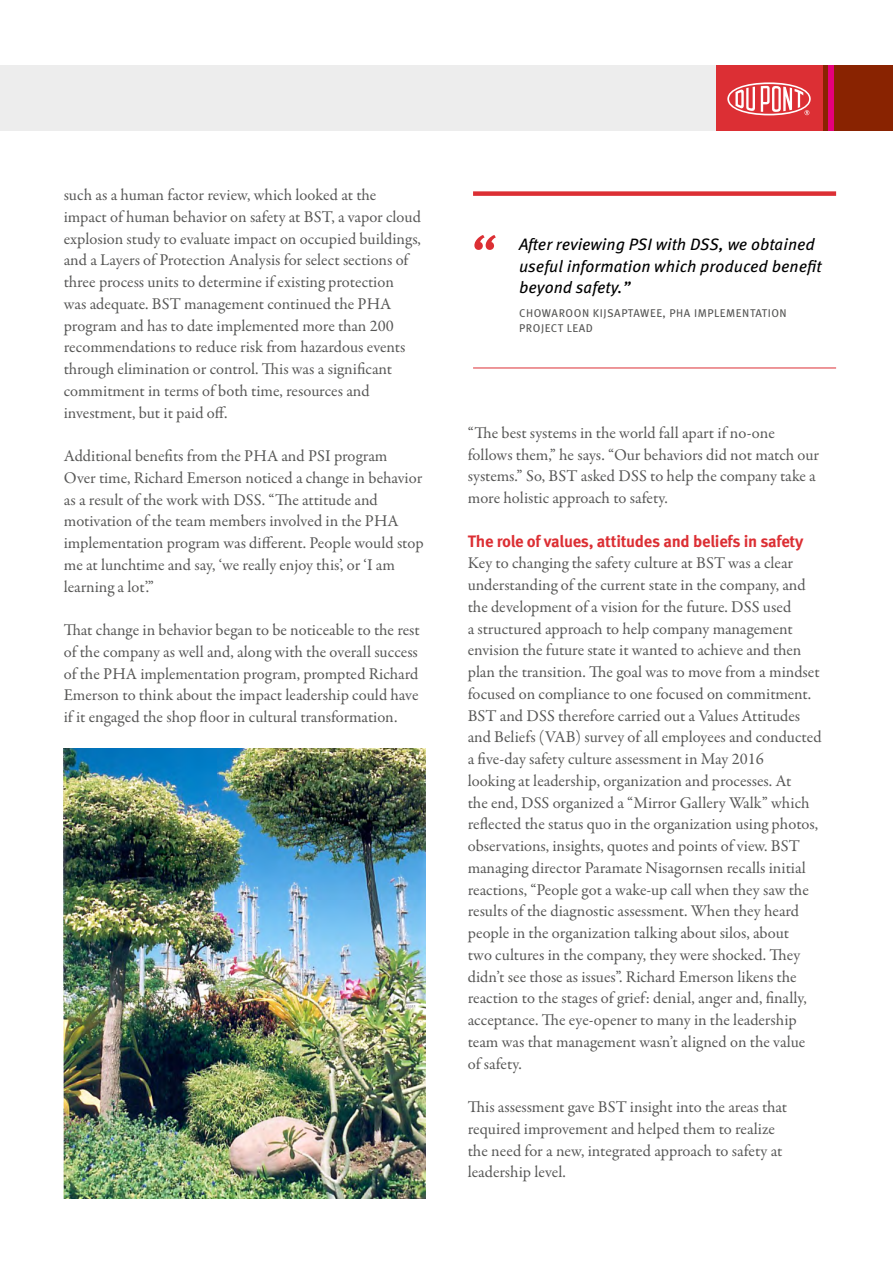
<style>
.page{position:relative;width:893px;height:1263px;background:#fff}
.page>*{position:absolute;margin:0;border:0;box-sizing:border-box;transform-origin:0 0}
.t1{font:italic 54px "Meta Pro";color:#dc2f34}
.t2{font:16.5px/21.8px "Garamond Premr Pro";color:#575756}
.t3{font:italic 16.5px/21.8px "Meta Pro";letter-spacing:.005em;color:#000}
.t4{font:700 16.5px "Meta OT";letter-spacing:-.015em;color:#dc2f34}
.t5{font:11.25px/15px "Meta Pro";letter-spacing:.05em;color:#575756}
</style>
<div class="page">
<div style="left:0;top:65px;width:892px;height:66px;background:#ededed"></div>
<div style="left:822px;top:65px;width:71px;height:66px;background:#892301"></div>
<div style="left:828px;top:65px;width:6px;height:66px;background:#e6007d"></div>
<div style="left:716px;top:65px;width:106px;height:66px;background:#dc2f34"></div>
<svg style="left:727px;top:82px;width:84px;height:33px"></svg>
<hr style="left:473px;top:368px;width:363px;height:1px;background:#dc2f34">
<div style="left:473px;top:191px;width:363px;height:5px;background:#dc2f34"></div>
<img style="left:64px;top:748px;width:361px;height:450px">
<p class="t2" style="left:64px;top:184px;width:359px">such as a human factor review, which looked at the impact of human behavior on safety at BST, a vapor cloud explosion study to evaluate impact on occupied buildings, and a Layers of Protection Analysis for select sections of three process units to determine if existing protection<br>was adequate. BST management continued the PHA program and has to date implemented more than 200 recommendations to reduce risk from hazardous events through elimination or control. This was a significant commitment in terms of both time, resources and investment, but it paid off.</p>
<p class="t2" style="left:64px;top:445px;width:361px">Additional benefits from the PHA and PSI program<br>Over time, Richard Emerson noticed a change in behavior as a result of the work with DSS. “The attitude and motivation of the team members involved in the PHA implementation program was different. People would stop me at lunchtime and say, ‘we really enjoy this’, or ‘I am learning a lot’.”</p>
<p class="t2" style="left:64px;top:619px;width:358px">That change in behavior began to be noticeable to the rest of the company as well and, along with the overall success of the PHA implementation program, prompted Richard Emerson to think about the impact leadership could have if it engaged the shop floor in cultural transformation.</p>
<h1 class="t1" style="left:468px;top:221px;width:27px">“</h1>
<p class="t3" style="left:519px;top:234px;width:304px">After reviewing PSI with DSS, we obtained useful information which produced benefit beyond safety.”</p>
<p class="t5" style="left:519px;top:306px;width:269px">CHOWAROON KIJSAPTAWEE, PHA IMPLEMENTATION<br>PROJECT LEAD</p>
<p class="t2" style="left:468px;top:422px;width:353px">“The best systems in the world fall apart if no-one follows them,” he says. “Our behaviors did not match our systems.” So, BST asked DSS to help the company take a more holistic approach to safety.</p>
<p class="t4" style="left:468px;top:530px;width:337px">The role of values, attitudes and beliefs in safety</p>
<p class="t2" style="left:468px;top:553px;width:355px">Key to changing the safety culture at BST was a clear understanding of the current state in the company, and the development of a vision for the future. DSS used<br>a structured approach to help company management envision the future state it wanted to achieve and then plan the transition. The goal was to move from a mindset focused on compliance to one focused on commitment.<br>BST and DSS therefore carried out a Values Attitudes and Beliefs (VAB) survey of all employees and conducted a five-day safety culture assessment in May 2016<br>looking at leadership, organization and processes. At<br>the end, DSS organized a “Mirror Gallery Walk” which reflected the status quo in the organization using photos, observations, insights, quotes and points of view. BST managing director Paramate Nisagornsen recalls initial reactions, “People got a wake-up call when they saw the results of the diagnostic assessment. When they heard people in the organization talking about silos, about<br>two cultures in the company, they were shocked. They didn’t see those as issues”. Richard Emerson likens the reaction to the stages of grief: denial, anger and, finally, acceptance. The eye-opener to many in the leadership team was that management wasn’t aligned on the value of safety.</p>
<p class="t2" style="left:468px;top:1096px;width:321px">This assessment gave BST insight into the areas that required improvement and helped them to realize the need for a new, integrated approach to safety at leadership level.</p>
</div>
